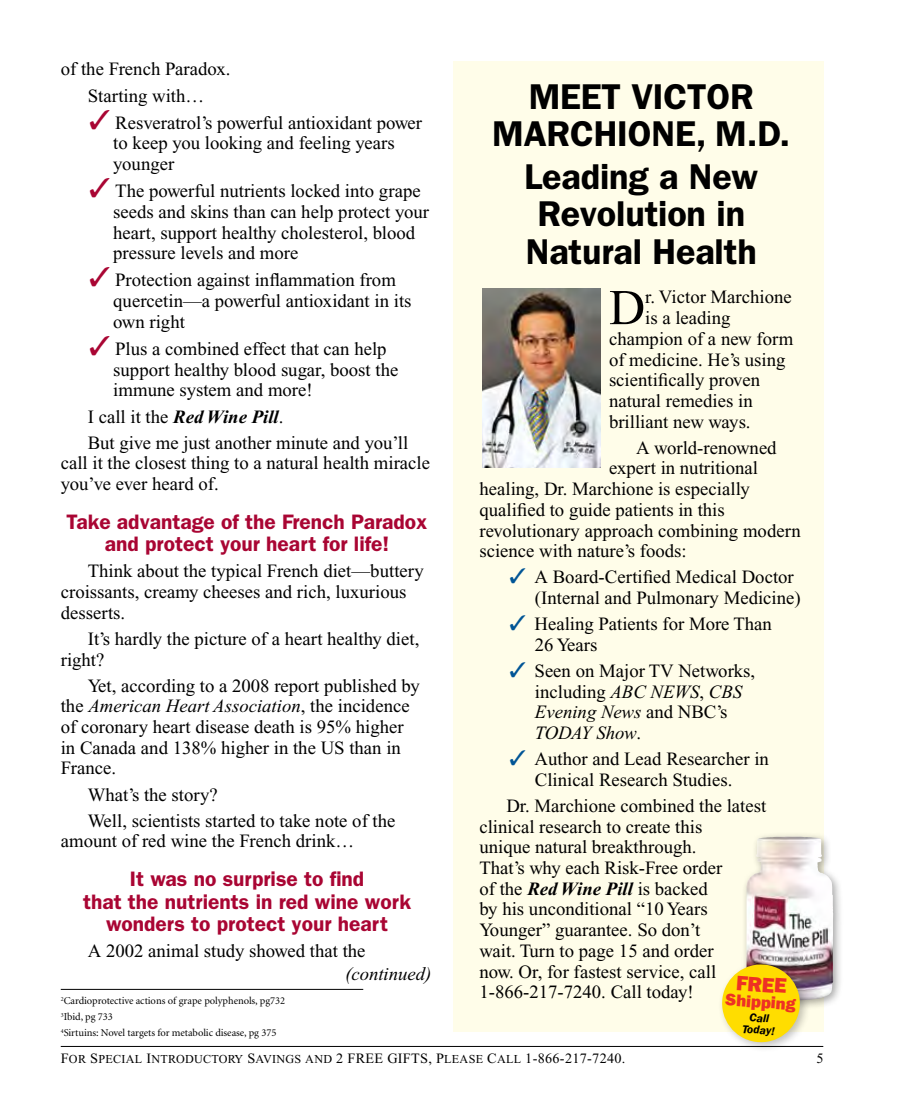
<style>
.page{position:relative;width:905px;height:1107px;background:#fff}
.page>*{position:absolute;margin:0;border:0;box-sizing:border-box;transform-origin:0 0}
.t1{font:49.95px "Times New Roman";color:#000}
.t2{font:600 36px/42.9px "ITC Franklin Gothic Std";letter-spacing:-.005em;color:#000}
.t3{font:600 21px/22.5px "ITC Franklin Gothic Std";color:#a90533;text-align:center}
.t4{font:21px "ITC Franklin Gothic Std Hvy";color:#ee3124}
.t5{font:18.75px/20.7px "Times New Roman";color:#000}
.t6{font:italic 18.75px "Times New Roman";color:#000}
.t7{font:16.95px "ITC Franklin Gothic Std Hvy";color:#ee3124}
.t8{font:14.25px "Times New Roman PS SC850";letter-spacing:.02em;color:#000}
.t9{font:14.25px "Times New Roman";color:#000}
.t10{font:12.15px "Times New Roman PS SC850";letter-spacing:.025em;color:#000}
.t11{font:italic 600 11.7px/11.7px "ITC Franklin Gothic Std";color:#000;text-align:center}
.t12{font:10.5px/15.9px "Minion";letter-spacing:-.005em;color:#000}
.s1{color:#a90533}
.s2{font-weight:700;font-style:italic}
.s3{font-style:italic}
.s4{color:#005596}
.s5{font-size:14.25px}
.s6{font-size:12.15px}
</style>
<div class="page">
<hr style="left:61px;top:989px;width:302px;height:1px;background:#000">
<div style="left:453px;top:61px;width:370px;height:971px;background:#fffde9"></div>
<img style="left:483px;top:288px;width:117px;height:180px">
<div style="left:741px;top:831px;width:103px;height:180px;background:#000;opacity:.35"></div>
<img style="left:746px;top:836px;width:87px;height:165px">
<div style="left:716px;top:959px;width:94px;height:93px;background:#000;opacity:.25"></div>
<svg style="left:719px;top:962px;width:83px;height:83px"></svg>
<hr style="left:61px;top:1046px;width:762px;height:1px;background:#000">
<p class="t5" style="left:61px;top:56px;width:171px;line-height:26.1px;text-align:center">of the French Paradox.<br>Starting with…</p>
<p class="t5" style="left:113px;top:112px;width:310px;text-indent:-24px"><span class="s1">✓</span> Resveratrol’s powerful antioxidant power to keep you looking and feeling years younger</p>
<p class="t5" style="left:113px;top:181px;width:317px;text-indent:-24px"><span class="s1">✓</span> The powerful nutrients locked into grape seeds and skins than can help protect your heart, support healthy cholesterol, blood pressure levels and more</p>
<p class="t5" style="left:113px;top:270px;width:300px;text-indent:-24px"><span class="s1">✓</span> Protection against inflammation from quercetin—a powerful antioxidant in its own right</p>
<p class="t5" style="left:113px;top:338px;width:287px;text-indent:-24px"><span class="s1">✓</span> Plus a combined effect that can help support healthy blood sugar, boost the immune system and more!</p>
<p class="t5" style="left:88px;top:403px;width:322px;line-height:26.1px">I call it the <span class="s2">Red Wine Pill</span>.<br>But give me just another minute and you’ll</p>
<p class="t5" style="left:61px;top:453px;width:371px">call it the closest thing to a natural health miracle you’ve ever heard of.</p>
<p class="t3" style="left:67px;top:510px;width:362px">Take advantage of the French Paradox and protect your heart for life!</p>
<p class="t5" style="left:61px;top:561px;width:365px;text-indent:27px">Think about the typical French diet—buttery croissants, creamy cheeses and rich, luxurious desserts.</p>
<p class="t5" style="left:61px;top:628px;width:360px;text-indent:27px">It’s hardly the picture of a heart healthy diet, right?</p>
<p class="t5" style="left:61px;top:675px;width:360px;text-indent:27px">Yet, according to a 2008 report published by the <span class="s3">American Heart Association</span>, the incidence of coronary heart disease death is 95% higher in Canada and 138% higher in the US than in France.</p>
<p class="t5" style="left:88px;top:781px;width:309px;line-height:26.1px">What’s the story?<br>Well, scientists started to take note of the</p>
<p class="t5" style="left:61px;top:831px;width:295px">amount of red wine the French drink…</p>
<p class="t3" style="left:83px;top:868px;width:330px">It was no surprise to find<br>that the nutrients in red wine work wonders to protect your heart</p>
<p class="t5" style="left:88px;top:941px;width:279px">A 2002 animal study showed that the</p>
<p class="t6" style="left:345px;top:964px;width:88px">(continued)</p>
<p class="t12" style="left:61px;top:993px;width:226px"><sup>2</sup>Cardioprotective actions of grape polyphenols, pg732<br><sup>3</sup>Ibid, pg 733<br><sup>4</sup>Sirtuins: Novel targets for metabolic disease, pg 375</p>
<h2 class="t2" style="left:529px;top:75px;width:39px">Meet</h2>
<h2 class="t2" style="left:631px;top:75px;width:7px">Vict</h2>
<h2 class="t2" style="left:706px;top:75px;width:37px">or</h2>
<h2 class="t2" style="left:492px;top:112px;width:37px">Marchi</h2>
<h2 class="t2" style="left:524px;top:112px;width:267px;text-indent:104px">one , M.D.<br>Leading a New</h2>
<h2 class="t2" style="left:526px;top:195px;width:232px;line-height:37.5px;text-align:center">Revolution in<br>Natural Health</h2>
<h1 class="t1" style="left:609px;top:280px;width:38px">D</h1>
<p class="t5" style="left:645px;top:287px;width:148px">r. Victor Marchione</p>
<p class="t5" style="left:645px;top:308px;width:87px">is a leading</p>
<p class="t5" style="left:609px;top:328px;width:186px">champion of a new form</p>
<p class="t5" style="left:609px;top:349px;width:178px">of medicine. He’s using</p>
<p class="t5" style="left:609px;top:370px;width:152px">scientifically proven</p>
<p class="t5" style="left:609px;top:390px;width:145px">natural remedies in</p>
<p class="t5" style="left:609px;top:411px;width:143px">brilliant new ways.</p>
<p class="t5" style="left:636px;top:437px;width:142px">A world-renowned</p>
<p class="t5" style="left:609px;top:458px;width:151px">expert in nutritional</p>
<p class="t5" style="left:479px;top:479px;width:272px">healing, Dr. Marchione is especially</p>
<p class="t5" style="left:479px;top:499px;width:247px">qualified to guide patients in this</p>
<p class="t5" style="left:479px;top:520px;width:323px">revolutionary approach combining modern</p>
<p class="t5" style="left:479px;top:541px;width:209px">science with nature’s foods:</p>
<p class="t5" style="left:535px;top:567px;width:267px;text-indent:-25px"><span class="s4">✓</span> A Board-Certified Medical Doctor (Internal and Pulmonary Medicine)</p>
<p class="t5" style="left:535px;top:614px;width:238px;text-indent:-25px"><span class="s4">✓</span> Healing Patients for More Than<br>26 Years</p>
<p class="t5" style="left:535px;top:660px;width:222px;text-indent:-25px"><span class="s4">✓</span> Seen on Major TV Networks, including <span class="s3">ABC NEWS</span>, <span class="s3">CBS<br>Evening News</span> and NBC’s<br><span class="s3">TODAY Show</span>.</p>
<p class="t5" style="left:509px;top:749px;width:261px;text-align:center"><span class="s4">✓</span> Author and Lead Researcher in<br>Clinical Research Studies.</p>
<p class="t5" style="left:479px;top:795px;width:288px;text-indent:27px">Dr. Marchione combined the latest clinical research to create this<br>unique natural breakthrough.<br>That’s why each Risk-Free order<br>of the <span class="s2">Red Wine Pill</span> is backed<br>by his unconditional “10 Years<br>Younger” guarantee. So don’t<br>wait. Turn to page 15 and order<br>now. Or, for fastest service, call<br>1-866-217-7240. Call today!</p>
<p class="t4" style="left:737px;top:970px;width:52px;rotate:4deg">FREE</p>
<p class="t7" style="left:726px;top:989px;width:72px;rotate:4deg">Shipping</p>
<p class="t11" style="left:743px;top:1011px;width:34px;rotate:4deg">Call<br>Today!</p>
<p class="t10" style="left:61px;top:1052px;width:305px"><span class="s5">F</span>OR <span class="s5">S</span>PECIAL <span class="s5">I</span>NTRODUCTORY <span class="s5">S</span>AVINGS AND <span class="s5">2 FREE</span></p>
<p class="t8" style="left:387px;top:1050px;width:240px">GIFTS, P<span class="s6">LEASE</span> C<span class="s6">ALL</span> 1-866-217-7240.</p>
<p class="t9" style="left:816px;top:1050px;width:9px">5</p>
</div>
